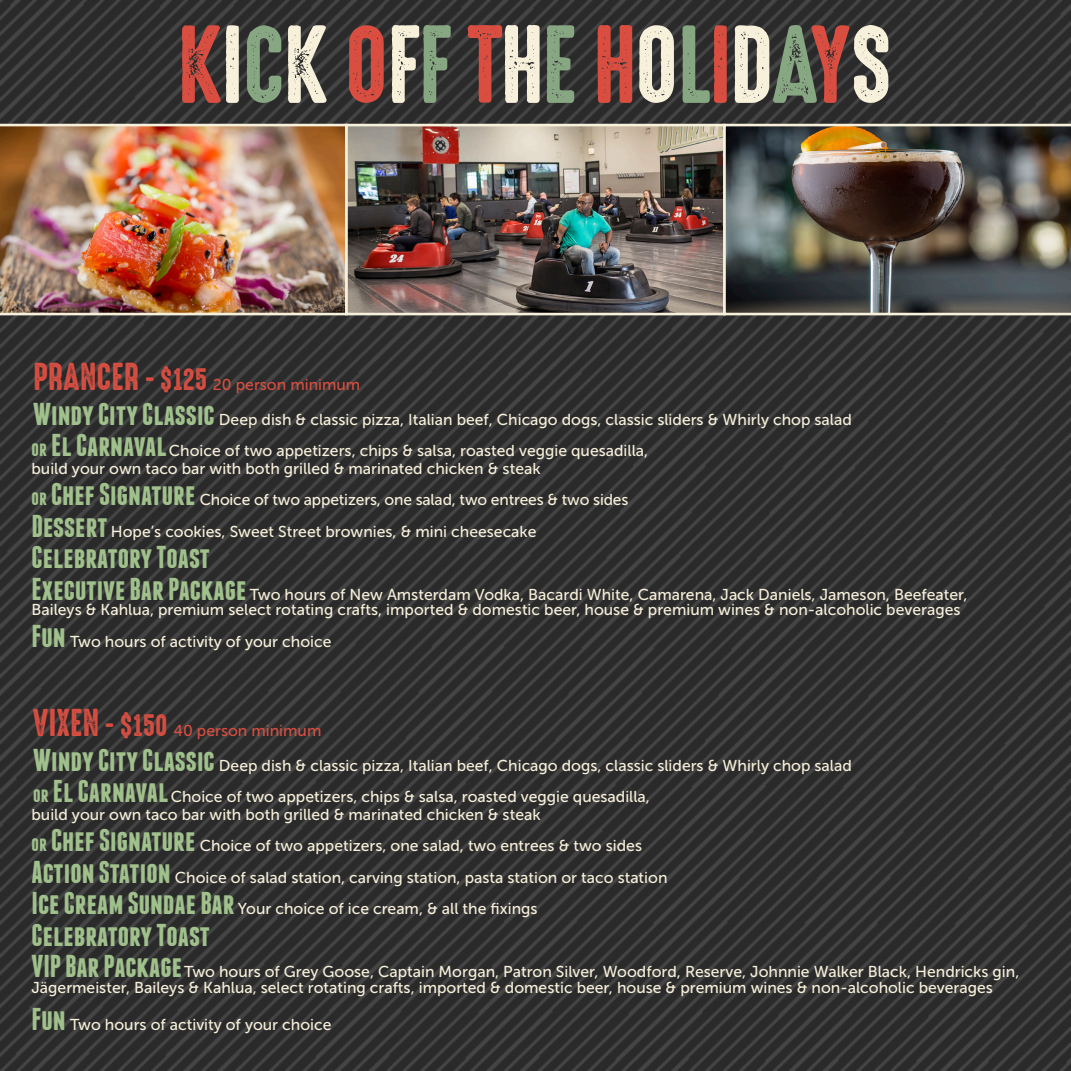
<style>
.page{position:relative;width:1071px;height:1071px;background:#fff}
.page>*{position:absolute;margin:0;border:0;box-sizing:border-box;transform-origin:0 0}
.t1{font:99.75px "High Voltage Rough";letter-spacing:-.02em;color:#f7f0da}
.t2{font:700 31.5px "Franchise";color:#a0c08c}
.t3{font:15.75px/15.8px "Museo Sans 500";color:#f7f0da}
.t4{font:15.75px "Museo Sans 500";color:#d94e41}
.s1{color:#d94e41}
.s2{color:#87a682}
.s3{font-family:"High Voltage Rough";font-size:35px}
.s4{font-family:"High Voltage Rough";font-size:28px}
.s5{font-family:"Franchise";font-weight:700;font-size:31.5px;color:#a0c08c}
.s6{font-family:"Franchise";font-weight:700;font-size:21px;color:#a0c08c}
</style>
<div class="page">
<img style="left:0;top:0;width:1071px;height:1071px">
<img style="left:0;top:124px;width:345px;height:191px">
<img style="left:349px;top:128px;width:373px;height:183px">
<div style="left:345px;top:124px;width:381px;height:191px;border:3px solid #f7f0da"></div>
<img style="left:723px;top:124px;width:348px;height:191px">
<p class="t1" style="left:177px;top:10px;width:718px"><span class="s1">K</span>I<span class="s2">C</span>K <span class="s1">O</span>F<span class="s2">F</span> <span class="s1">T</span>H<span class="s2">E</span> <span class="s1">H</span>O<span class="s2">L</span><span class="s1">I</span>D<span class="s2">A</span><span class="s1">Y</span>S</p>
<p class="t4" style="left:33px;top:375px;width:329px"><span class="s3">PRANCER</span> <span class="s4">- $125</span> 20 person minimum</p>
<p class="t3" style="left:33px;top:411px;width:820px"><span class="s5">Windy City Classic</span> Deep dish &amp; classic pizza, Italian beef, Chicago dogs, classic sliders &amp; Whirly chop salad</p>
<p class="t3" style="left:32px;top:443px;width:618px"><span class="s6">or</span> <span class="s5">El Carnaval</span>Choice of two appetizers, chips &amp; salsa, roasted veggie quesadilla,</p>
<p class="t3" style="left:32px;top:460px;width:511px">build your own taco bar with both grilled &amp; marinated chicken &amp; steak</p>
<p class="t3" style="left:32px;top:492px;width:598px"><span class="s6">or</span> <span class="s5">Chef Signature</span> Choice of two appetizers, one salad, two entrees &amp; two sides</p>
<p class="t3" style="left:32px;top:523px;width:507px"><span class="s5">Dessert</span> Hope’s cookies, Sweet Street brownies, &amp; mini cheesecake</p>
<p class="t2" style="left:32px;top:542px;width:180px">Celebratory Toast</p>
<p class="t3" style="left:32px;top:586px;width:938px"><span class="s5">Executive Bar Package</span> Two hours of New Amsterdam Vodka, Bacardi White, Camarena, Jack Daniels, Jameson, Beefeater,</p>
<p class="t3" style="left:32px;top:602px;width:931px">Baileys &amp; Kahlua, premium select rotating crafts, imported &amp; domestic beer, house &amp; premium wines &amp; non-alcoholic beverages</p>
<p class="t3" style="left:32px;top:634px;width:301px"><span class="s5">Fun</span> Two hours of activity of your choice</p>
<p class="t4" style="left:33px;top:722px;width:290px"><span class="s3">VIXEN</span> <span class="s4">- $150</span> 40 person minimum</p>
<p class="t3" style="left:33px;top:758px;width:820px"><span class="s5">Windy City Classic</span> Deep dish &amp; classic pizza, Italian beef, Chicago dogs, classic sliders &amp; Whirly chop salad</p>
<p class="t3" style="left:33px;top:789px;width:618px"><span class="s6">or</span> <span class="s5">El Carnaval</span>Choice of two appetizers, chips &amp; salsa, roasted veggie quesadilla,</p>
<p class="t3" style="left:32px;top:807px;width:511px">build your own taco bar with both grilled &amp; marinated chicken &amp; steak</p>
<p class="t3" style="left:32px;top:838px;width:612px"><span class="s6">or</span> <span class="s5">Chef Signature</span> Choice of two appetizers, one salad, two entrees &amp; two sides</p>
<p class="t3" style="left:32px;top:870px;width:638px"><span class="s5">Action Station</span> Choice of salad station, carving station, pasta station or taco station</p>
<p class="t3" style="left:32px;top:901px;width:508px"><span class="s5">Ice Cream Sundae Bar</span> Your choice of ice cream, &amp; all the fixings</p>
<p class="t2" style="left:32px;top:920px;width:180px">Celebratory Toast</p>
<p class="t3" style="left:32px;top:964px;width:989px"><span class="s5">VIP Bar Package</span>Two hours of Grey Goose, Captain Morgan, Patron Silver, Woodford, Reserve, Johnnie Walker Black, Hendricks gin,<br>Jägermeister, Baileys &amp; Kahlua, select rotating crafts, imported &amp; domestic beer, house &amp; premium wines &amp; non-alcoholic beverages</p>
<p class="t3" style="left:32px;top:1017px;width:301px"><span class="s5">Fun</span> Two hours of activity of your choice</p>
</div>
